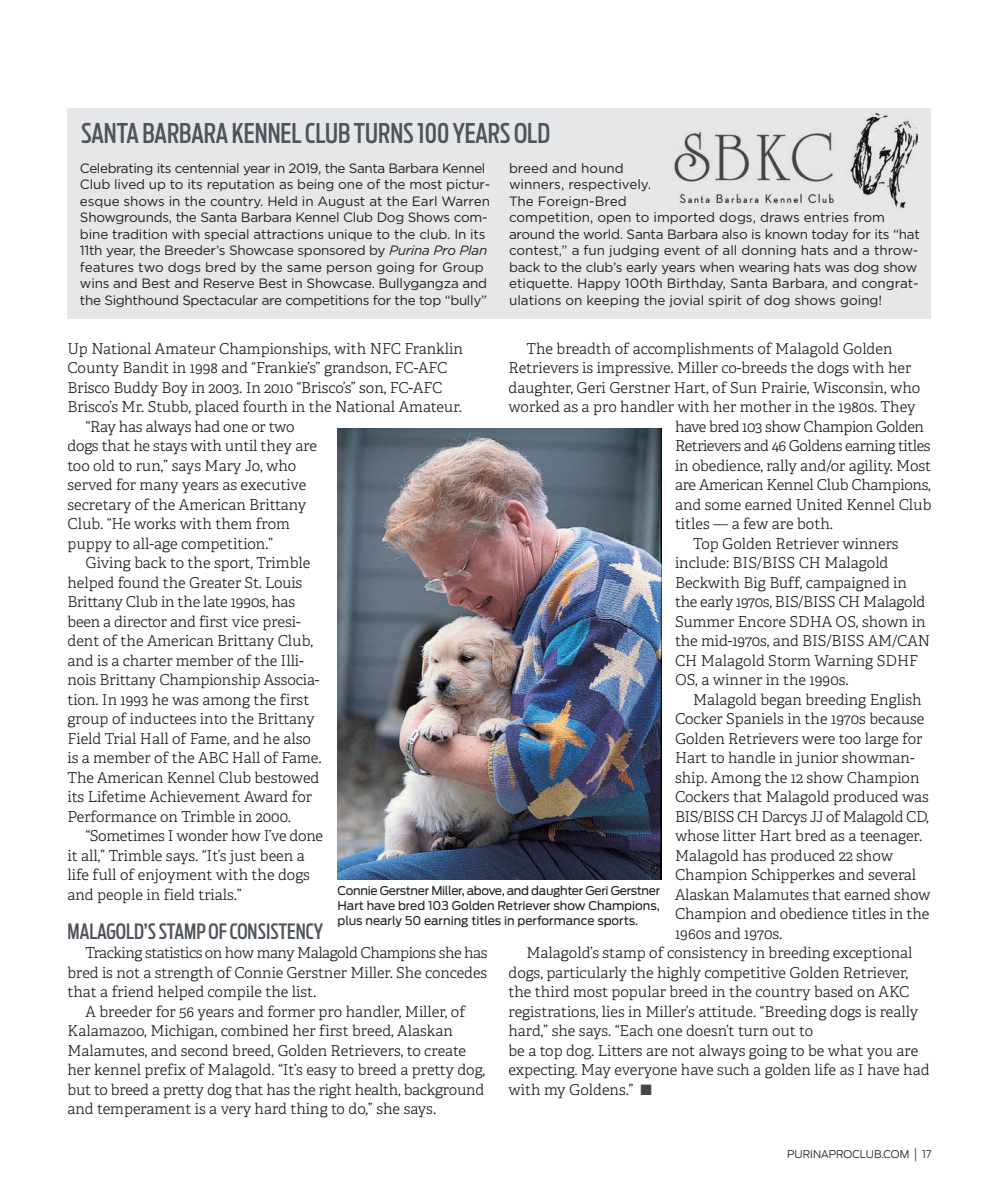
<style>
.page{position:relative;width:999px;height:1188px;background:#fff}
.page>*{position:absolute;margin:0;border:0;box-sizing:border-box;transform-origin:0 0}
.t1{font:500 27px "Antenna Extra Cond";color:#4e535c}
.t2{font:500 21px "Antenna Extra Cond";color:#4e535c}
.t3{font:300 15px/19.5px "Adelle";color:#231f20;text-align:justify}
.t4{font:300 15px "Adelle";letter-spacing:-.03em;color:#231f20}
.t5{font:300 15px "Adelle";letter-spacing:-.02em;color:#231f20}
.t6{font:300 15px "Adelle";letter-spacing:-.025em;color:#231f20}
.t7{font:13.5px/16.5px "Gotham";letter-spacing:-.015em;color:#231f20}
.t8{font:12px/15px "Antenna";color:#231f20;text-align:justify}
.t9{font:300 10.5px "Antenna";color:#231f20}
.s1{font-style:italic}
.s2{color:#494441}
.s3{font-family:"Helvetica";font-stretch:condensed;font-size:13.5px}
</style>
<div class="page">
<div style="left:68px;top:108px;width:864px;height:210px;background:#e6e7e9"></div>
<img style="left:674px;top:113px;width:244px;height:97px">
<img style="left:337px;top:428px;width:325px;height:451px">
<h1 class="t1" style="left:81px;top:122px;width:471px">SANTA BARBARA KENNEL CLUB TURNS 100 YEARS OLD</h1>
<p class="t7" style="left:80px;top:161px;width:412px">Celebrating its centennial year in 2019, the Santa Barbara Kennel Club lived up to its reputation as being one of the most pictur&shy;esque shows in the country. Held in August at the Earl Warren Showgrounds, the Santa Barbara Kennel Club Dog Shows com&shy;bine tradition with special attractions unique to the club. In its 11th year, the Breeder’s Showcase sponsored by <span class="s1">Purina Pro Plan </span>features two dogs bred by the same person going for Group wins and Best and Reserve Best in Showcase. Bullygangza and the Sighthound Spectacular are competitions for the top “bully”</p>
<p class="t7" style="left:509px;top:161px;width:412px">breed and hound<br>winners, respectively.<br>The Foreign-Bred<br>competition, open to imported dogs, draws entries from around the world. Santa Barbara also is known today for its “hat contest,” a fun judging event of all donning hats and a throw&shy;back to the club’s early years when wearing hats was dog show etiquette. Happy 100th Birthday, Santa Barbara, and congrat&shy;ulations on keeping the jovial spirit of dog shows going!</p>
<p class="t3" style="left:526px;top:340px;width:368px">The breadth of accomplishments of Malagold Golden</p>
<p class="t3" style="left:508px;top:359px;width:404px">Retrievers is impressive. Miller co-breeds the dogs with her</p>
<p class="t3" style="left:508px;top:379px;width:413px">daughter, Geri Gerstner Hart, of Sun Prairie, Wisconsin, who</p>
<p class="t3" style="left:508px;top:398px;width:409px">worked as a pro handler with her mother in the 1980s. They</p>
<p class="t6" style="left:675px;top:420px;width:251px">have bred 103 show Champion Golden</p>
<p class="t4" style="left:675px;top:440px;width:257px">Retrievers and 46 Goldens earning titles</p>
<p class="t3" style="left:675px;top:457px;width:258px">in obedience, rally and/or agility. Most</p>
<p class="t5" style="left:675px;top:479px;width:257px">are American Kennel Club Champions,</p>
<p class="t3" style="left:675px;top:496px;width:258px">and some earned United Kennel Club</p>
<p class="t3" style="left:675px;top:515px;width:159px">titles — a few are both.</p>
<p class="t3" style="left:693px;top:535px;width:207px">Top Golden Retriever winners</p>
<p class="t3" style="left:675px;top:554px;width:215px">include: BIS/BISS CH Malagold</p>
<p class="t3" style="left:675px;top:574px;width:234px">Beckwith Big Buff, campaigned in</p>
<p class="t5" style="left:675px;top:596px;width:252px">the early 1970s, BIS/BISS CH Malagold</p>
<p class="t3" style="left:675px;top:613px;width:252px">Summer Encore SDHA OS, shown in</p>
<p class="t3" style="left:675px;top:632px;width:257px">the mid-1970s, and BIS/BISS AM/CAN</p>
<p class="t3" style="left:675px;top:652px;width:245px">CH Malagold Storm Warning SDHF</p>
<p class="t3" style="left:675px;top:671px;width:175px">OS, a winner in the 1990s.</p>
<p class="t3" style="left:693px;top:691px;width:230px">Malagold began breeding English</p>
<p class="t3" style="left:675px;top:710px;width:251px">Cocker Spaniels in the 1970s because</p>
<p class="t3" style="left:675px;top:730px;width:249px">Golden Retrievers were too large for</p>
<p class="t3" style="left:675px;top:749px;width:241px">Hart to handle in junior showman-</p>
<p class="t3" style="left:675px;top:769px;width:246px">ship. Among the 12 show Champion</p>
<p class="t3" style="left:675px;top:788px;width:255px">Cockers that Malagold produced was</p>
<p class="t4" style="left:675px;top:810px;width:255px">BIS/BISS CH Darcys JJ of Malagold CD,</p>
<p class="t3" style="left:675px;top:827px;width:249px">whose litter Hart bred as a teenager.</p>
<p class="t3" style="left:675px;top:847px;width:220px">Malagold has produced 22 show</p>
<p class="t3" style="left:675px;top:866px;width:243px">Champion Schipperkes and several</p>
<p class="t3" style="left:675px;top:886px;width:257px">Alaskan Malamutes that earned show</p>
<p class="t3" style="left:675px;top:905px;width:256px">Champion and obedience titles in the</p>
<p class="t3" style="left:675px;top:925px;width:109px">1960s and 1970s.</p>
<p class="t3" style="left:527px;top:944px;width:388px">Malagold’s stamp of consistency in breeding exceptional</p>
<p class="t3" style="left:509px;top:964px;width:401px">dogs, particularly the highly competitive Golden Retriever,</p>
<p class="t3" style="left:509px;top:983px;width:402px">the third most popular breed in the country based on AKC</p>
<p class="t3" style="left:508px;top:1003px;width:411px">registrations, lies in Miller’s attitude. “Breeding dogs is really</p>
<p class="t3" style="left:508px;top:1022px;width:306px">hard,” she says. “Each one doesn’t turn out to</p>
<p class="t3" style="left:508px;top:1042px;width:411px">be a top dog. Litters are not always going to be what you are</p>
<p class="t3" style="left:508px;top:1061px;width:423px">expecting. May everyone have such a golden life as I have had</p>
<p class="t3" style="left:508px;top:1081px;width:145px">with my Goldens.” <span class="s2">■</span></p>
<p class="t3" style="left:68px;top:340px;width:397px">Up National Amateur Champion ships, with NFC Franklin</p>
<p class="t3" style="left:68px;top:359px;width:382px">County Bandit in 1998 and “Frankie’s” grandson, FC-AFC</p>
<p class="t3" style="left:68px;top:379px;width:376px">Brisco Buddy Boy in 2003. In 2010 “Brisco’s” son, FC-AFC</p>
<p class="t3" style="left:68px;top:398px;width:396px">Brisco’s Mr. Stubb, placed fourth in the National Amateur.</p>
<p class="t3" style="left:86px;top:418px;width:211px">“Ray has always had one or two</p>
<p class="t3" style="left:68px;top:437px;width:251px">dogs that he stays with until they are</p>
<p class="t3" style="left:68px;top:457px;width:230px">too old to run,” says Mary Jo, who</p>
<p class="t3" style="left:68px;top:476px;width:240px">served for many years as executive</p>
<p class="t3" style="left:68px;top:496px;width:240px">secretary of the American Brittany</p>
<p class="t3" style="left:68px;top:515px;width:224px">Club. “He works with them from</p>
<p class="t3" style="left:68px;top:535px;width:207px">puppy to all-age competition.”</p>
<p class="t3" style="left:86px;top:554px;width:226px">Giving back to the sport, Trimble</p>
<p class="t3" style="left:68px;top:574px;width:236px">helped found the Greater St. Louis</p>
<p class="t3" style="left:68px;top:593px;width:229px">Brittany Club in the late 1990s, has</p>
<p class="t3" style="left:68px;top:613px;width:235px">been a director and first vice presi-</p>
<p class="t3" style="left:68px;top:632px;width:247px">dent of the American Brittany Club,</p>
<p class="t3" style="left:68px;top:652px;width:238px">and is a charter member of the Illi-</p>
<p class="t3" style="left:68px;top:671px;width:254px">nois Brittany Championship Associa-</p>
<p class="t3" style="left:68px;top:691px;width:243px">tion. In 1993 he was among the first</p>
<p class="t3" style="left:68px;top:710px;width:249px">group of inductees into the Brittany</p>
<p class="t3" style="left:68px;top:730px;width:245px">Field Trial Hall of Fame, and he also</p>
<p class="t3" style="left:68px;top:749px;width:256px">is a member of the ABC Hall of Fame.</p>
<p class="t3" style="left:68px;top:769px;width:253px">The American Kennel Club bestowed</p>
<p class="t3" style="left:68px;top:788px;width:246px">its Lifetime Achievement Award for</p>
<p class="t3" style="left:68px;top:808px;width:225px">Performance on Trimble in 2000.</p>
<p class="t3" style="left:86px;top:827px;width:239px">“Sometimes I wonder how I’ve done</p>
<p class="t3" style="left:68px;top:847px;width:239px">it all,” Trimble says. “It’s just been a</p>
<p class="t3" style="left:68px;top:866px;width:244px">life full of enjoyment with the dogs</p>
<p class="t3" style="left:68px;top:886px;width:176px">and people in field trials.”</p>
<h2 class="t2" style="left:68px;top:923px;width:257px">MALAGOLD’S STAMP OF CONSISTENCY</h2>
<p class="t3" style="left:67px;top:944px;width:422px;text-indent:18px">Tracking statistics on how many Malagold Champions she has bred is not a strength of Connie Gerstner Miller. She concedes that a friend helped compile the list.</p>
<p class="t3" style="left:67px;top:1003px;width:419px;text-align:left;text-indent:18px">A breeder for 56 years and former pro handler, Miller, of Kalamazoo, Michigan, combined her first breed, Alaskan Malamutes, and second breed, Golden Retrievers, to create her kennel prefix of Malagold. “It’s easy to breed a pretty dog, but to breed a pretty dog that has the right health, background and temperament is a very hard thing to do,” she says.</p>
<p class="t8" style="left:337px;top:884px;width:324px">Connie Gerstner Miller, above, and daughter Geri Gerstner Hart have bred 103 Golden Retriever show Champions, plus nearly 50 earning titles in performance sports.</p>
<p class="t9" style="left:787px;top:1149px;width:146px">PURINAPROCLUB.COM <span class="s3">|</span> 17</p>
</div>
